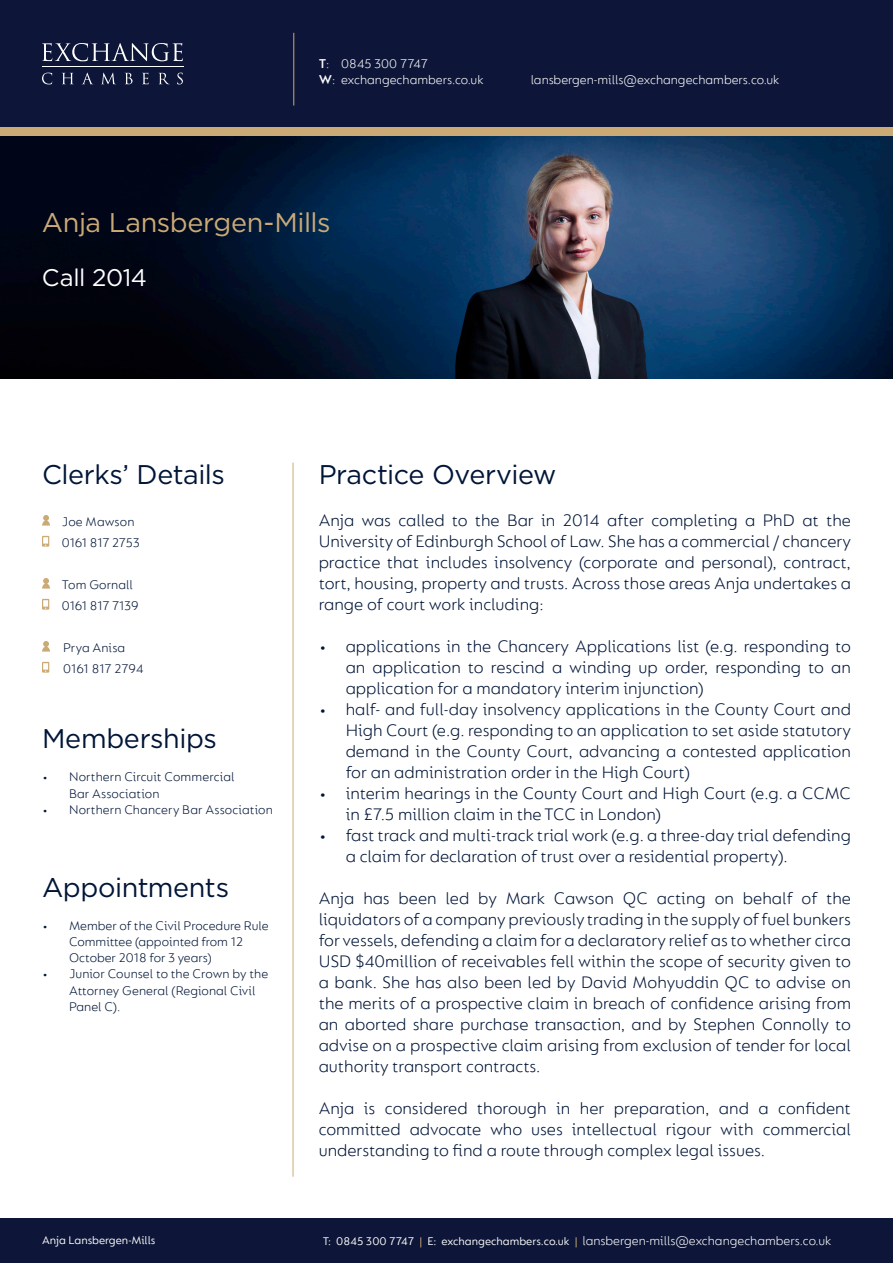
<style>
.page{position:relative;width:893px;height:1263px;background:#fff}
.page>*{position:absolute;margin:0;border:0;box-sizing:border-box;transform-origin:0 0}
.t1{font:27px "Gotham";letter-spacing:-.015em;color:#001537}
.t2{font:27px "Gotham";letter-spacing:-.015em;color:#cbaa76}
.t3{font:24px "Gotham";letter-spacing:-.015em;color:#fff}
.t4{font:300 18px/21px "FS Lucas";color:#001537;text-align:justify}
.t5{font:300 13.5px/21px "FS Lucas";color:#001537}
.t6{font:300 13.5px/16.2px "FS Lucas";color:#fff}
.t7{font:12px "FS Lucas";color:#fff}
.s1{font-weight:600}
.s2{color:#cbaa76}
</style>
<div class="page">
<div style="left:0;top:64px;width:893px;height:72px;background:#cbaa76"></div>
<div style="left:0;top:0;width:893px;height:127px;background:#0d1638"></div>
<div style="left:0;top:1219px;width:893px;height:44px;background:#0d1638"></div>
<hr style="left:42px;top:67px;width:142px;height:1px;background:#fff">
<svg style="left:42px;top:43px;width:141px;height:18px"></svg>
<svg style="left:42px;top:73px;width:10px;height:11px"></svg>
<svg style="left:62px;top:73px;width:11px;height:11px"></svg>
<svg style="left:82px;top:73px;width:11px;height:11px"></svg>
<svg style="left:102px;top:73px;width:13px;height:11px"></svg>
<svg style="left:125px;top:73px;width:8px;height:11px"></svg>
<svg style="left:142px;top:73px;width:7px;height:11px"></svg>
<svg style="left:159px;top:73px;width:10px;height:11px"></svg>
<svg style="left:177px;top:73px;width:6px;height:11px"></svg>
<hr style="left:293px;top:33px;width:1px;height:73px;background:#cbaa76">
<hr style="left:293px;top:463px;width:1px;height:714px;background:#cbaa76">
<img style="left:0;top:136px;width:893px;height:242px">
<svg style="left:42px;top:536px;width:7px;height:11px"></svg>
<svg style="left:42px;top:599px;width:7px;height:11px"></svg>
<svg style="left:42px;top:515px;width:8px;height:11px"></svg>
<svg style="left:42px;top:578px;width:8px;height:11px"></svg>
<svg style="left:42px;top:662px;width:7px;height:11px"></svg>
<svg style="left:42px;top:641px;width:8px;height:11px"></svg>
<p class="t6" style="left:319px;top:55px;width:166px"><span class="s1">T</span>: 0845 300 7747<br><span class="s1">W</span>: exchangechambers.co.uk</p>
<p class="t6" style="left:531px;top:71px;width:250px">lansbergen-mills@exchangechambers.co.uk</p>
<p class="t2" style="left:42px;top:205px;width:290px">Anja Lansbergen-Mills</p>
<p class="t3" style="left:42px;top:262px;width:107px">Call 2014</p>
<p class="t1" style="left:42px;top:457px;width:184px">Clerks’ Details</p>
<p class="t5" style="left:62px;top:510px;width:79px">Joe Mawson<br>0161 817 2753</p>
<p class="t5" style="left:62px;top:573px;width:78px">Tom Gornall<br>0161 817 7139</p>
<p class="t5" style="left:63px;top:636px;width:64px">Prya Anisa</p>
<p class="t5" style="left:63px;top:657px;width:82px">0161 817 2794</p>
<p class="t1" style="left:42px;top:721px;width:176px">Memberships</p>
<p class="t5" style="left:69px;top:768px;width:167px;line-height:16.5px;text-indent:-27px">• Northern Circuit Commercial<br>Bar Association</p>
<p class="t5" style="left:42px;top:799px;width:232px">• Northern Chancery Bar Association</p>
<p class="t1" style="left:42px;top:870px;width:189px">Appointments</p>
<p class="t5" style="left:69px;top:917px;width:201px;line-height:16.2px;text-indent:-27px">• Member of the Civil Procedure Rule<br>Committee (appointed from 12<br>October 2018 for 3 years)</p>
<p class="t5" style="left:69px;top:966px;width:201px;line-height:16.4px;text-indent:-27px">• Junior Counsel to the Crown by the<br>Attorney General (Regional Civil<br>Panel C).</p>
<p class="t1" style="left:319px;top:457px;width:239px">Practice Overview</p>
<p class="t4" style="left:319px;top:509px;width:534px">Anja was called to the Bar in 2014 after completing a PhD at the University of Edinburgh School of Law. She has a commercial / chancery practice that includes insolvency (corporate and personal), contract, tort, housing, property and trusts. Across those areas Anja undertakes a range of court work including:</p>
<p class="t4" style="left:346px;top:635px;width:507px;text-indent:-27px">• applications in the Chancery Applications list (e.g. responding to an application to rescind a winding up order, responding to an application for a mandatory interim injunction)</p>
<p class="t4" style="left:346px;top:698px;width:507px;text-indent:-27px">• half- and full-day insolvency applications in the County Court and High Court (e.g. responding to an application to set aside statutory demand in the County Court, advancing a contested application for an administration order in the High Court)</p>
<p class="t4" style="left:346px;top:782px;width:507px;text-indent:-27px">• interim hearings in the County Court and High Court (e.g. a CCMC in £7.5 million claim in the TCC in London)</p>
<p class="t4" style="left:346px;top:824px;width:507px;text-indent:-27px">• fast track and multi-track trial work (e.g. a three-day trial defending a claim for declaration of trust over a residential property).</p>
<p class="t4" style="left:319px;top:887px;width:534px">Anja has been led by Mark Cawson QC acting on behalf of the liquidators of a company previously trading in the supply of fuel bunkers for vessels, defending a claim for a declaratory relief as to whether circa USD $40million of receivables fell within the scope of security given to a bank. She has also been led by David Mohyuddin QC to advise on the merits of a prospective claim in breach of confidence arising from an aborted share purchase transaction, and by Stephen Connolly to advise on a prospective claim arising from exclusion of tender for local authority transport contracts.</p>
<p class="t4" style="left:319px;top:1097px;width:534px">Anja is considered thorough in her preparation, and a confident committed advocate who uses intellectual rigour with commercial understanding to find a route through complex legal issues.</p>
<p class="t6" style="left:583px;top:1233px;width:250px">lansbergen-mills@exchangechambers.co.uk</p>
<p class="t7" style="left:42px;top:1233px;width:115px">Anja Lansbergen-Mills</p>
<p class="t7" style="left:323px;top:1235px;width:256px">T: 0845 300 7747 <span class="s2">|</span> E: exchangechambers.co.uk <span class="s2">|</span></p>
</div>
